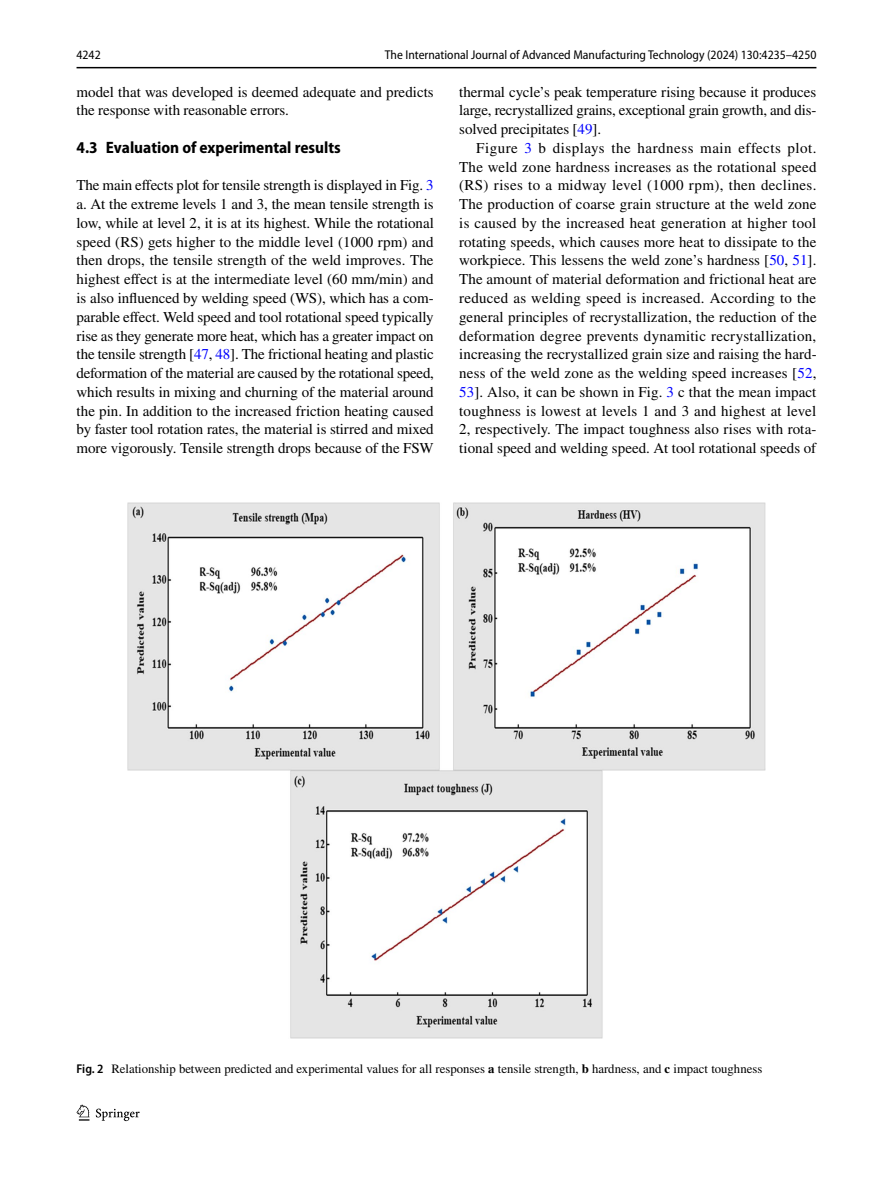
<style>
.page{position:relative;width:893px;height:1187px;background:#fff}
.page>*{position:absolute;margin:0;border:0;box-sizing:border-box;transform-origin:0 0}
.t1{font:700 semi-condensed 16.5px "Myriad Pro";color:#000}
.t2{font:15px/18.8px "STIX";letter-spacing:-.005em;color:#000;text-align:justify}
.t3{font:12.75px "STIX";color:#000}
.t4{font:semi-condensed 12.75px "Myriad Pro";color:#000}
.s1{color:#00f}
.s2{font-family:"Myriad Pro";font-weight:600;font-stretch:semi-condensed}
.s3{font-weight:700}
</style>
<div class="page">
<hr style="left:77px;top:67px;width:739px;height:1px;background:#000">
<svg style="left:77px;top:1104px;width:12px;height:16px"></svg>
<svg style="left:96px;top:1108px;width:44px;height:12px"></svg>
<img style="left:128px;top:503px;width:637px;height:535px">
<p class="t4" style="left:77px;top:48px;width:26px">4242</p>
<p class="t4" style="left:385px;top:48px;width:433px">The International Journal of Advanced Manufacturing Technology (2024) 130:4235–4250</p>
<p class="t2" style="left:77px;top:83px;width:359px">model that was developed is deemed adequate and predicts the response with reasonable errors.</p>
<p class="t1" style="left:77px;top:138px;width:266px">4.3 Evaluation of experimental results</p>
<p class="t2" style="left:77px;top:177px;width:359px">The main effects plot for tensile strength is displayed in Fig. <span class="s1">3 </span>a. At the extreme levels 1 and 3, the mean tensile strength is low, while at level 2, it is at its highest. While the rotational speed (RS) gets higher to the middle level (1000 rpm) and then drops, the tensile strength of the weld improves. The highest effect is at the intermediate level (60 mm/min) and is also influenced by welding speed (WS), which has a com&shy;parable effect. Weld speed and tool rotational speed typically rise as they generate more heat, which has a greater impact on the tensile strength [<span class="s1">47</span>, <span class="s1">48</span>]. The frictional heating and plastic deformation of the material are caused by the rotational speed, which results in mixing and churning of the material around the pin. In addition to the increased friction heating caused by faster tool rotation rates, the material is stirred and mixed more vigorously. Tensile strength drops because of the FSW</p>
<p class="t2" style="left:459px;top:83px;width:359px">thermal cycle’s peak temperature rising because it produces large, recrystallized grains, exceptional grain growth, and dis&shy;solved precipitates [<span class="s1">49</span>].</p>
<p class="t2" style="left:459px;top:139px;width:359px;text-indent:17px">Figure <span class="s1">3</span> b displays the hardness main effects plot.<br>The weld zone hardness increases as the rotational speed (RS) rises to a midway level (1000 rpm), then declines.<br>The production of coarse grain structure at the weld zone is caused by the increased heat generation at higher tool rotating speeds, which causes more heat to dissipate to the workpiece. This lessens the weld zone’s hardness [<span class="s1">50</span>, <span class="s1">51</span>].<br>The amount of material deformation and frictional heat are reduced as welding speed is increased. According to the general principles of recrystallization, the reduction of the deformation degree prevents dynamitic recrystallization, increasing the recrystallized grain size and raising the hard&shy;ness of the weld zone as the welding speed increases [<span class="s1">52</span>, <span class="s1">53</span>]. Also, it can be shown in Fig. <span class="s1">3</span> c that the mean impact toughness is lowest at levels 1 and 3 and highest at level 2, respectively. The impact toughness also rises with rota&shy;tional speed and welding speed. At tool rotational speeds of</p>
<p class="t3" style="left:77px;top:1060px;width:687px"><span class="s2">Fig. 2</span> Relationship between predicted and experimental values for all responses <span class="s3">a</span> tensile strength, <span class="s3">b</span> hardness, and <span class="s3">c</span> impact toughness</p>
</div>
